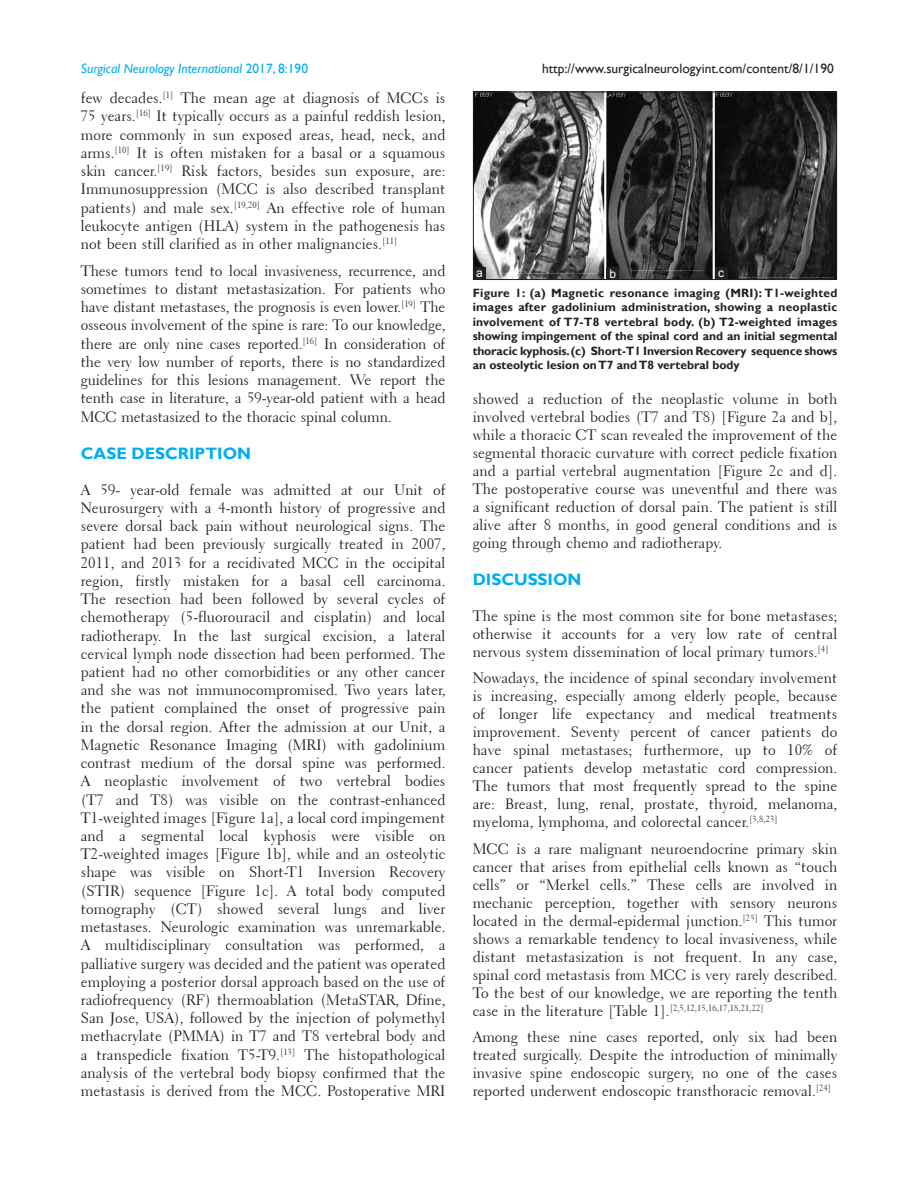
<style>
.page{position:relative;width:918px;height:1188px;background:#fff}
.page>*{position:absolute;margin:0;border:0;box-sizing:border-box;transform-origin:0 0}
.t1{font:700 16.5px "Gill Sans";color:#00aeef}
.TX{font:15px/18.1px "Transitional 521 BT Roman A";color:#231f20;text-align:justify}
.t2{font:13.5px "Gill Sans";color:#231f20}
.t3{font:italic 13.5px "Gill Sans";color:#00aeef}
.FGC{font:700 12px/14.4px "Gill Sans";color:#231f20;text-align:justify}
.LABEL{font:12px "Arial";color:#fff}
.s1{font-style:normal}
</style>
<div class="page">
<img style="left:475px;top:94px;width:360px;height:184px">
<div style="left:473px;top:92px;width:364px;height:188px;border:1px solid #231f20"></div>
<div style="left:715px;top:267px;width:13px;height:13px;background:#231f20"></div>
<div style="left:606px;top:267px;width:13px;height:13px;background:#231f20"></div>
<div style="left:473px;top:267px;width:13px;height:13px;background:#231f20"></div>
<p class="t3" style="left:81px;top:61px;width:229px">Surgical Neurology International <span class="s1">2017, 8:190</span></p>
<p class="t2" style="left:542px;top:61px;width:293px">http://www.surgicalneurologyint.com/content/8/1/190</p>
<p class="TX" style="left:81px;top:89px;width:366px">few decades.<sup>[1]</sup> The mean age at diagnosis of MCCs is 75 years.<sup>[16]</sup> It typically occurs as a painful reddish lesion, more commonly in sun exposed areas, head, neck, and arms.<sup>[10]</sup> It is often mistaken for a basal or a squamous skin cancer.<sup>[19]</sup> Risk factors, besides sun exposure, are:<br>Immunosuppression (MCC is also described transplant patients) and male sex.<sup>[19,20]</sup> An effective role of human leukocyte antigen (HLA) system in the pathogenesis has not been still clarified as in other malignancies.<sup>[11]</sup></p>
<p class="TX" style="left:81px;top:262px;width:366px">These tumors tend to local invasiveness, recurrence, and sometimes to distant metastasization. For patients who have distant metastases, the prognosis is even lower.<sup>[19]</sup> The osseous involvement of the spine is rare: To our knowledge, there are only nine cases reported.<sup>[16]</sup> In consideration of the very low number of reports, there is no standardized guidelines for this lesions management. We report the tenth case in literature, a 59‑year‑old patient with a head MCC metastasized to the thoracic spinal column.</p>
<h1 class="t1" style="left:81px;top:443px;width:172px">CASE DESCRIPTION</h1>
<p class="TX" style="left:81px;top:481px;width:366px">A 59‑ year‑old female was admitted at our Unit of Neurosurgery with a 4‑month history of progressive and severe dorsal back pain without neurological signs. The patient had been previously surgically treated in 2007, 2011, and 2013 for a recidivated MCC in the occipital region, firstly mistaken for a basal cell carcinoma.<br>The resection had been followed by several cycles of chemotherapy (5‑fluorouracil and cisplatin) and local radiotherapy. In the last surgical excision, a lateral cervical lymph node dissection had been performed. The patient had no other comorbidities or any other cancer and she was not immunocompromised. Two years later, the patient complained the onset of progressive pain in the dorsal region. After the admission at our Unit, a Magnetic Resonance Imaging (MRI) with gadolinium contrast medium of the dorsal spine was performed.<br>A neoplastic involvement of two vertebral bodies (T7 and T8) was visible on the contrast‑enhanced T1‑weighted images [Figure 1a], a local cord impingement and a segmental local kyphosis were visible on T2‑weighted images [Figure 1b], while and an osteolytic shape was visible on Short-T1 Inversion Recovery (STIR) sequence [Figure 1c]. A total body computed tomography (CT) showed several lungs and liver metastases. Neurologic examination was unremarkable.<br>A multidisciplinary consultation was performed, a palliative surgery was decided and the patient was operated employing a posterior dorsal approach based on the use of radiofrequency (RF) thermoablation (MetaSTAR, Dfine, San Jose, USA), followed by the injection of polymethyl methacrylate (PMMA) in T7 and T8 vertebral body and a transpedicle fixation T5‑T9.<sup>[13]</sup> The histopathological analysis of the vertebral body biopsy confirmed that the metastasis is derived from the MCC. Postoperative MRI</p>
<p class="LABEL" style="left:476px;top:265px;width:8px">a</p>
<p class="LABEL" style="left:609px;top:266px;width:8px">b</p>
<p class="LABEL" style="left:718px;top:265px;width:7px">c</p>
<p class="FGC" style="left:473px;top:286px;width:366px">Figure 1: (a) Magnetic resonance imaging (MRI): T1‑weighted images after gadolinium administration, showing a neoplastic involvement of T7‑T8 vertebral body. (b) T2‑weighted images showing impingement of the spinal cord and an initial segmental thoracic kyphosis.(c) Short-T1 Inversion Recovery sequence shows an osteolytic lesion on T7 and T8 vertebral body</p>
<p class="TX" style="left:473px;top:390px;width:366px">showed a reduction of the neoplastic volume in both involved vertebral bodies (T7 and T8) [Figure 2a and b], while a thoracic CT scan revealed the improvement of the segmental thoracic curvature with correct pedicle fixation and a partial vertebral augmentation [Figure 2c and d].<br>The postoperative course was uneventful and there was a significant reduction of dorsal pain. The patient is still alive after 8 months, in good general conditions and is going through chemo and radiotherapy.</p>
<h1 class="t1" style="left:473px;top:569px;width:110px">DISCUSSION</h1>
<p class="TX" style="left:473px;top:607px;width:366px">The spine is the most common site for bone metastases; otherwise it accounts for a very low rate of central nervous system dissemination of local primary tumors.<sup>[4]</sup></p>
<p class="TX" style="left:473px;top:669px;width:366px">Nowadays, the incidence of spinal secondary involvement is increasing, especially among elderly people, because of longer life expectancy and medical treatments improvement. Seventy percent of cancer patients do have spinal metastases; furthermore, up to 10% of cancer patients develop metastatic cord compression.<br>The tumors that most frequently spread to the spine are: Breast, lung, renal, prostate, thyroid, melanoma, myeloma, lymphoma, and colorectal cancer.<sup>[3,8,23]</sup></p>
<p class="TX" style="left:473px;top:840px;width:366px">MCC is a rare malignant neuroendocrine primary skin cancer that arises from epithelial cells known as “touch cells” or “Merkel cells.” These cells are involved in mechanic perception, together with sensory neurons located in the dermal‑epidermal junction.<sup>[25]</sup> This tumor shows a remarkable tendency to local invasiveness, while distant metastasization is not frequent. In any case, spinal cord metastasis from MCC is very rarely described.<br>To the best of our knowledge, we are reporting the tenth case in the literature [Table 1].<sup>[2,5,12,15,16,17,18,21,22]</sup></p>
<p class="TX" style="left:473px;top:1028px;width:366px">Among these nine cases reported, only six had been treated surgically. Despite the introduction of minimally invasive spine endoscopic surgery, no one of the cases reported underwent endoscopic transthoracic removal.<sup>[24]</sup></p>
</div>
